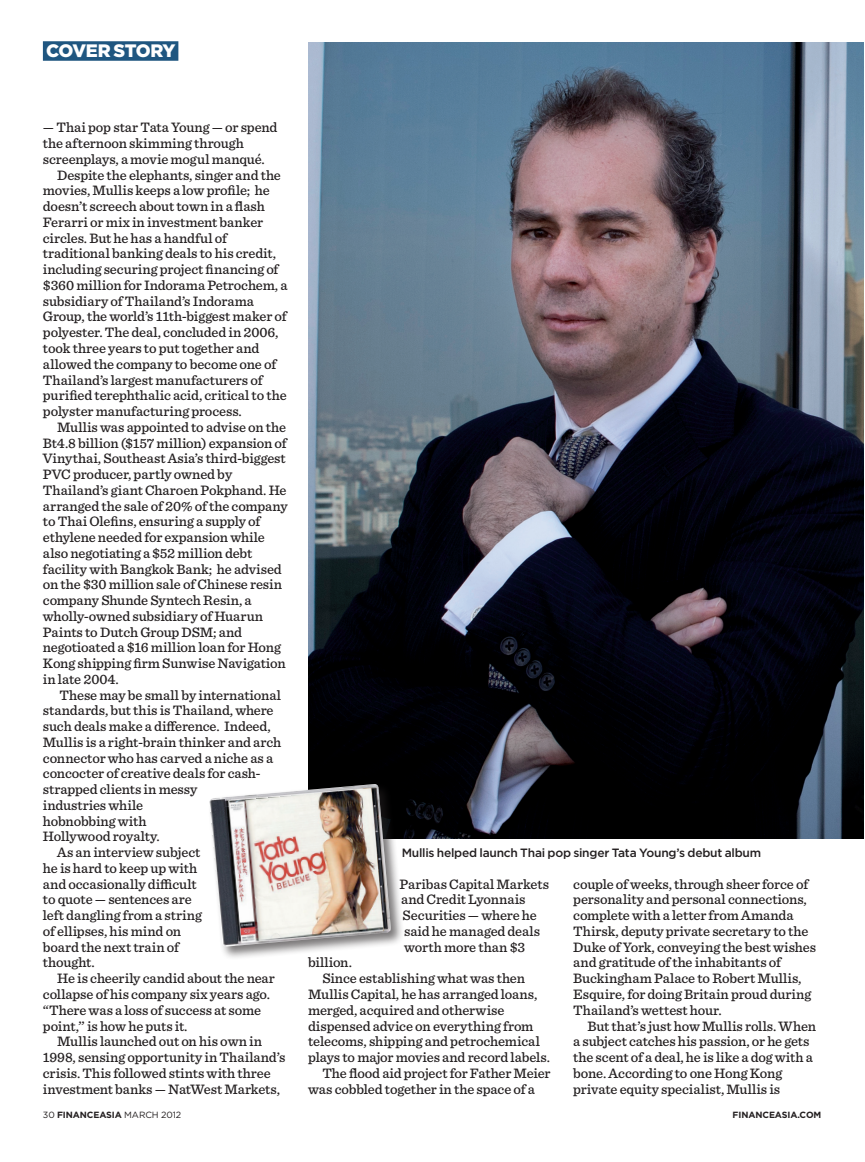
<style>
.page{position:relative;width:865px;height:1162px;background:#fff}
.page>*{position:absolute;margin:0;border:0;box-sizing:border-box;transform-origin:0 0}
.Feature___Slug__left{font:900 18px "Gotham";letter-spacing:-.03em;color:#fff}
.Body___Indented{font:500 14.25px/15.8px "Sentinel";letter-spacing:-.005em;color:#231f20}
.t1{font:500 12px "Gotham";letter-spacing:-.02em;color:#231f20}
.t2{font:9px "Gotham";letter-spacing:-.01em;color:#231f20}
.t3{font:700 9px "Gotham";letter-spacing:-.01em;color:#231f20}
.s1{font-weight:700}
</style>
<div class="page">
<img style="left:308px;top:43px;width:556px;height:795px">
<div style="left:207px;top:781px;width:197px;height:178px;background:#231f20;opacity:.6"></div>
<img style="left:209px;top:784px;width:182px;height:163px">
<img style="left:229px;top:788px;width:154px;height:154px">
<div style="left:43px;top:41px;width:135px;height:20px;background:#1f5680"></div>
<p class="Feature___Slug__left" style="left:46px;top:39px;width:131px">COVER STORY</p>
<p class="Body___Indented" style="left:43px;top:119px;width:236px">— Thai pop star Tata Young — or spend the afternoon skimming through screenplays, a movie mogul manqué.</p>
<p class="Body___Indented" style="left:43px;top:166px;width:246px;text-indent:14px">Despite the elephants, singer and the movies, Mullis keeps a low profile; he doesn’t screech about town in a flash Ferarri or mix in investment banker circles. But he has a handful of traditional banking deals to his credit, including securing project financing of $360 million for Indorama Petrochem, a subsidiary of Thailand’s Indorama Group, the world’s 11th-biggest maker of polyester. The deal, concluded in 2006, took three years to put together and allowed the company to become one of Thailand’s largest manufacturers of purified terephthalic acid, critical to the polyster manufacturing process.</p>
<p class="Body___Indented" style="left:43px;top:418px;width:246px;text-indent:14px">Mullis was appointed to advise on the Bt4.8 billion ($157 million) expansion of Vinythai, Southeast Asia’s third-biggest PVC producer, partly owned by Thailand’s giant Charoen Pokphand. He arranged the sale of 20% of the company to Thai Olefins, ensuring a supply of ethylene needed for expansion while also negotiating a $52 million debt facility with Bangkok Bank; he advised on the $30 million sale of Chinese resin company Shunde Syntech Resin, a wholly-owned subsidiary of Huarun Paints to Dutch Group DSM; and negotioated a $16 million loan for Hong Kong shipping firm Sunwise Navigation in late 2004.</p>
<p class="Body___Indented" style="left:43px;top:686px;width:240px;text-indent:17px">These may be small by international standards, but this is Thailand, where such deals make a difference. Indeed,<br>Mullis is a right-brain thinker and arch connector who has carved a niche as a concocter of creative deals for cash&shy;strapped clients in messy<br>industries while<br>hobnobbing with<br>Hollywood royalty.</p>
<p class="Body___Indented" style="left:43px;top:843px;width:160px;text-indent:14px">As an interview subject he is hard to keep up with and occasionally difficult to quote — sentences are left dangling from a string of ellipses, his mind on board the next train of thought.</p>
<p class="Body___Indented" style="left:43px;top:969px;width:233px;text-indent:14px">He is cheerily candid about the near collapse of his company six years ago. “There was a loss of success at some point,’’ is how he puts it.</p>
<p class="Body___Indented" style="left:43px;top:1032px;width:244px;text-indent:14px">Mullis launched out on his own in 1998, sensing opportunity in Thailand’s crisis. This followed stints with three investment banks — NatWest Markets,</p>
<p class="t1" style="left:401px;top:845px;width:361px">Mullis helped launch Thai pop singer Tata Young’s debut album</p>
<p class="Body___Indented" style="left:399px;top:875px;width:151px">Paribas Capital Markets and Credit Lyonnais<br>Securities — where he said he managed deals worth more than $3</p>
<p class="Body___Indented" style="left:308px;top:954px;width:45px">billion.</p>
<p class="Body___Indented" style="left:308px;top:969px;width:243px;text-indent:14px">Since establishing what was then Mullis Capital, he has arranged loans, merged, acquired and otherwise dispensed advice on everything from telecoms, shipping and petrochemical plays to major movies and record labels.</p>
<p class="Body___Indented" style="left:308px;top:1064px;width:244px;text-indent:14px">The flood aid project for Father Meier was cobbled together in the space of a</p>
<p class="Body___Indented" style="left:573px;top:875px;width:244px">couple of weeks, through sheer force of personality and personal connections, complete with a letter from Amanda Thirsk, deputy private secretary to the Duke of York, conveying the best wishes and gratitude of the inhabitants of Buckingham Palace to Robert Mullis, Esquire, for doing Britain proud during Thailand’s wettest hour.</p>
<p class="Body___Indented" style="left:573px;top:1017px;width:244px;text-indent:14px">But that’s just how Mullis rolls. When a subject catches his passion, or he gets the scent of a deal, he is like a dog with a bone. According to one Hong Kong private equity specialist, Mullis is</p>
<p class="t2" style="left:43px;top:1108px;width:140px">30 <span class="s1">FINANCEASIA</span> MARCH 2012</p>
<p class="t3" style="left:732px;top:1108px;width:90px">FINANCEASIA.COM</p>
</div>
